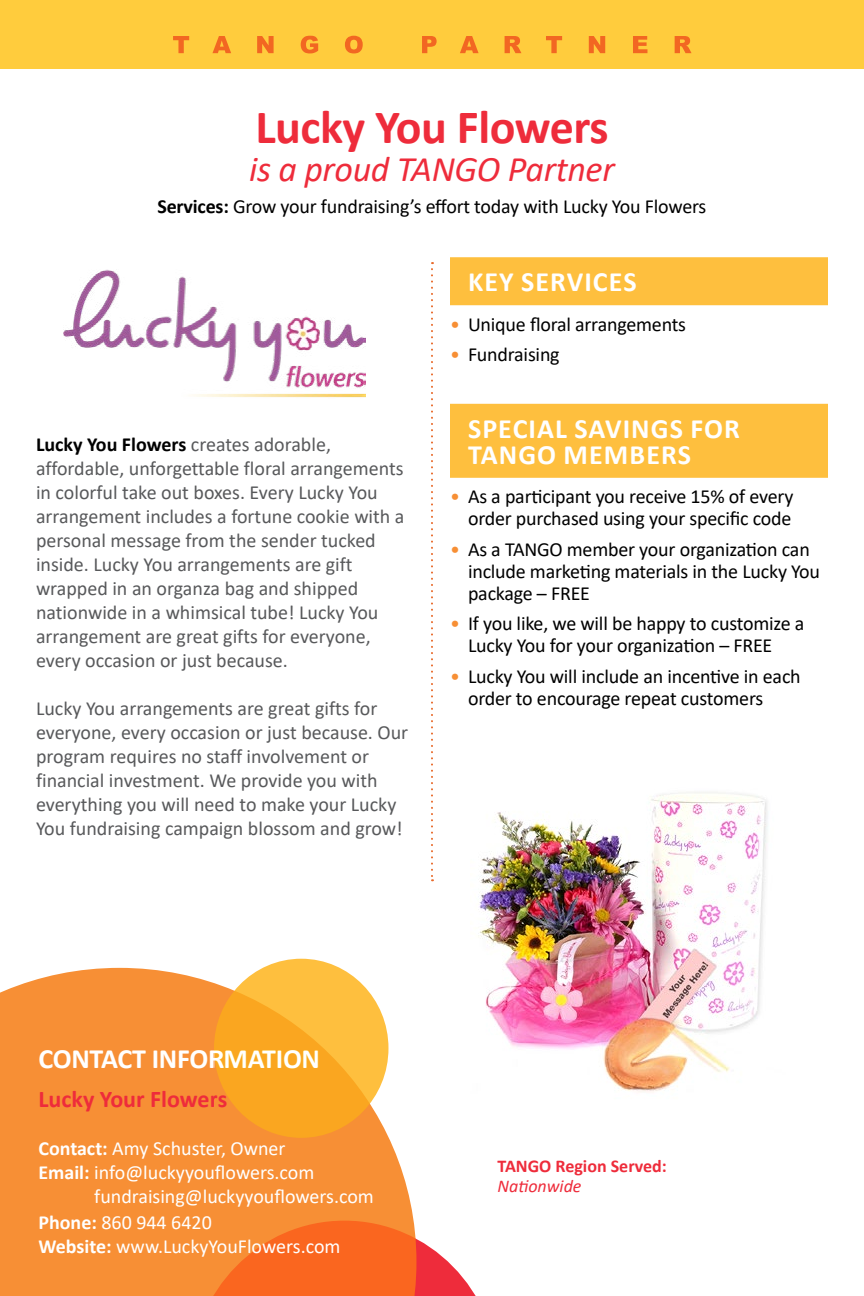
<style>
.page{position:relative;width:864px;height:1296px;background:#fff}
.page>*{position:absolute;margin:0;border:0;box-sizing:border-box;transform-origin:0 0}
.t1{font:700 48px "Calibri";letter-spacing:-.01em;color:#ee2c3b}
.t2{font:italic 36px "Calibri";letter-spacing:-.01em;color:#ee2c3b}
.t3{font:700 28px/26px "Calibri";letter-spacing:.04em;color:#fff}
.t4{font:700 28px "Calibri";letter-spacing:-.01em;color:#fff}
.t5{font:700 24px "Calibri";color:#ee2c3b}
.t6{font:20px/24px "Calibri";color:#58595b}
.t7{font:20px/22px "Calibri";letter-spacing:-.01em;color:#000}
.t8{font:20px/24px "Calibri";color:#fff}
.t9{font:700 18px "Calibri";color:#ee2c3b}
.t10{font:italic 18px "Calibri";color:#ee2c3b}
.s1{font-weight:700}
.s2{font-weight:700;color:#000}
.s3{color:#f78f35}
</style>
<div class="page">
<div style="left:0;top:0;width:864px;height:69px;background:#ffcc3d"></div>
<svg style="left:173px;top:36px;width:519px;height:17px"></svg>
<svg style="left:0;top:968px;width:414px;height:328px;background:#f79a49"></svg>
<svg style="left:191px;top:1221px;width:285px;height:75px;background:#f87a3f"></svg>
<div style="left:450px;top:257px;width:378px;height:48px;background:#febf3e"></div>
<div style="left:450px;top:404px;width:378px;height:48px;background:#febf3e"></div>
<div style="left:450px;top:430px;width:378px;height:48px;background:#febf3e"></div>
<img style="left:64px;top:269px;width:301px;height:129px">
<img style="left:478px;top:792px;width:290px;height:300px">
<svg style="left:214px;top:959px;width:174px;height:179px;background:#fbb02c"></svg>
<svg style="left:431px;top:262px;width:2px;height:619px"></svg>
<hr style="left:863px;top:229px;width:1px;height:431px;background:#f78f35">
<img style="left:863px;top:237px;width:1px;height:423px">
<h1 class="t1" style="left:255px;top:93px;width:355px">Lucky You Flowers</h1>
<h2 class="t2" style="left:249px;top:144px;width:367px">is a proud TANGO Partner</h2>
<p class="t7" style="left:157px;top:195px;width:551px"><span class="s1">Services:</span> Grow your fundraising’s effort today with Lucky You Flowers</p>
<p class="t6" style="left:36px;top:432px;width:370px"><span class="s2">Lucky You Flowers</span> creates adorable, affordable, unforgettable floral arrangements in colorful take out boxes. Every Lucky You arrangement includes a fortune cookie with a personal message from the sender tucked inside. Lucky You arrangements are gift wrapped in an organza bag and shipped nationwide in a whimsical tube! Lucky You arrangement are great gifts for everyone, every occasion or just because.</p>
<p class="t6" style="left:36px;top:696px;width:374px">Lucky You arrangements are great gifts for everyone, every occasion or just because. Our program requires no staff involvement or financial investment. We provide you with everything you will need to make your Lucky You fundraising campaign blossom and grow!</p>
<h3 class="t3" style="left:468px;top:269px;width:170px">KEY SERVICES</h3>
<p class="t7" style="left:450px;top:312px;width:238px"><span class="s3">•</span> Unique floral arrangements</p>
<p class="t7" style="left:450px;top:343px;width:111px"><span class="s3">•</span> Fundraising</p>
<h3 class="t3" style="left:468px;top:415px;width:273px">SPECIAL SAVINGS FOR<br>TANGO MEMBERS</h3>
<p class="t7" style="left:450px;top:485px;width:345px;text-align:right"><span class="s3">•</span> As a participant you receive 15% of every order purchased using your specific code</p>
<p class="t7" style="left:468px;top:538px;width:354px;text-indent:-18px"><span class="s3">•</span> As a TANGO member your organization can include marketing materials in the Lucky You package – FREE</p>
<p class="t7" style="left:468px;top:612px;width:338px;text-indent:-18px"><span class="s3">•</span> If you like, we will be happy to customize a<br>Lucky You for your organization – FREE</p>
<p class="t7" style="left:468px;top:665px;width:334px;text-indent:-18px"><span class="s3">•</span> Lucky You will include an incentive in each order to encourage repeat customers</p>
<h3 class="t4" style="left:38px;top:1039px;width:283px">CONTACT INFORMATION</h3>
<p class="t5" style="left:38px;top:1082px;width:191px">Lucky Your Flowers</p>
<p class="t8" style="left:38px;top:1135px;width:249px"><span class="s1">Contact:</span> Amy Schuster, Owner</p>
<p class="t8" style="left:38px;top:1159px;width:277px"><span class="s1">Email:</span> info@luckyyouflowers.com</p>
<p class="t8" style="left:94px;top:1183px;width:281px">fundraising@luckyyouflowers.com</p>
<p class="t8" style="left:38px;top:1210px;width:304px"><span class="s1">Phone:</span> 860 944 6420<br><span class="s1">Website:</span> www.LuckyYouFlowers.com</p>
<p class="t9" style="left:498px;top:1154px;width:171px">TANGO Region Served:</p>
<p class="t10" style="left:498px;top:1174px;width:86px">Nationwide</p>
</div>
